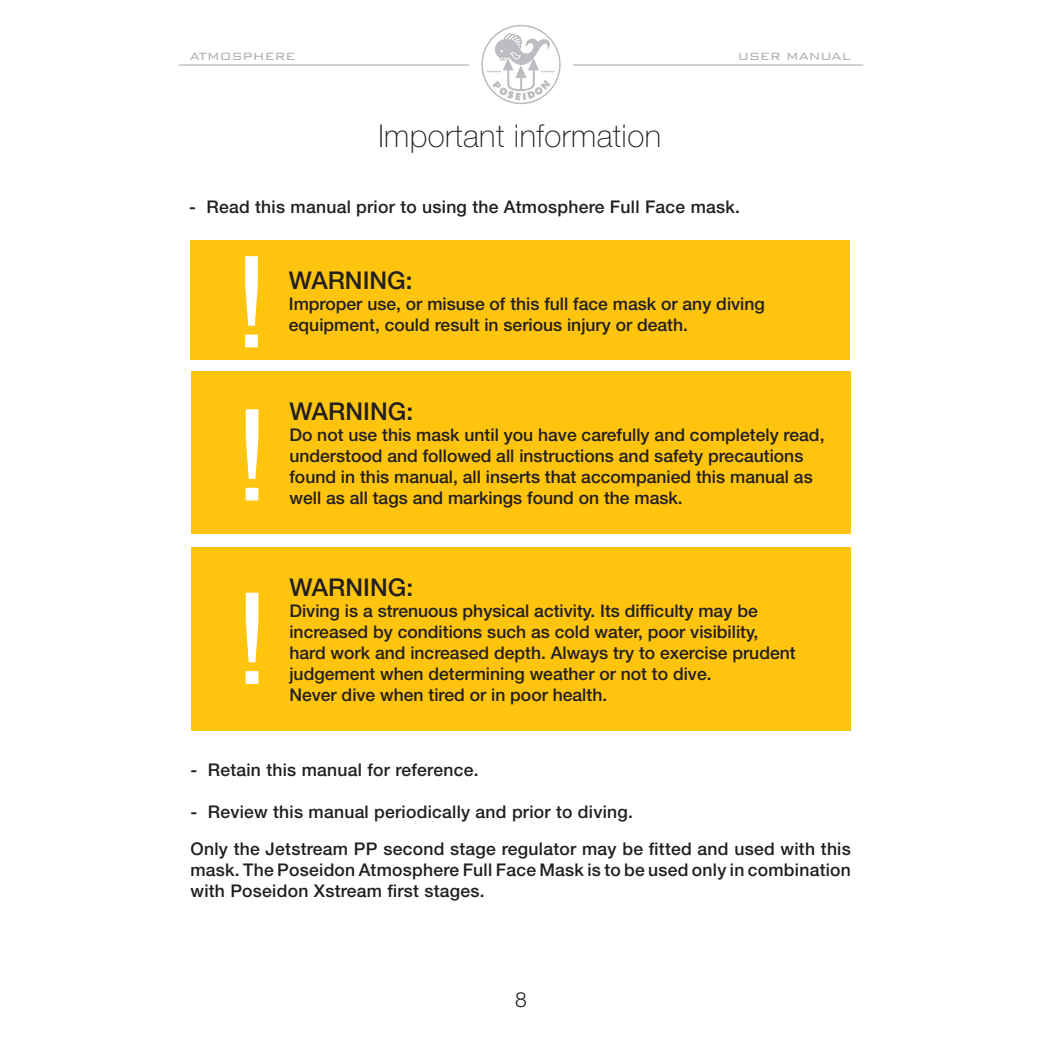
<style>
.page{position:relative;width:1042px;height:1042px;background:#fff}
.page>*{position:absolute;margin:0;border:0;box-sizing:border-box;transform-origin:0 0}
.Chapter-body_10_14{font:100 31.5px "Helvetica Neue LT Std";letter-spacing:.015em;color:#231f20}
.Alert_Box{font:500 24.5px "Helvetica Neue LT Std";color:#231f20}
.t1{font:300 21px "Helvetica Neue LT Std";color:#231f20}
.Body_Text{font:500 17.5px/21px "Helvetica Neue LT Std";color:#231f20}
.t2{font:300 14px "Bank Gothic BT";color:#a8a9ad}
</style>
<div class="page">
<svg style="left:481px;top:25px;width:80px;height:79px"></svg>
<hr style="left:179px;top:64px;width:290px;height:2px;background:#bcbdc0">
<hr style="left:573px;top:64px;width:290px;height:2px;background:#bcbdc0">
<div style="left:190px;top:241px;width:660px;height:119px;background:#fec40e"></div>
<svg style="left:245px;top:256px;width:13px;height:91px"></svg>
<div style="left:191px;top:371px;width:660px;height:163px;background:#fec40e"></div>
<svg style="left:246px;top:409px;width:12px;height:91px"></svg>
<div style="left:191px;top:547px;width:660px;height:184px;background:#fec40e"></div>
<svg style="left:246px;top:593px;width:12px;height:91px"></svg>
<p class="t2" style="left:190px;top:49px;width:107px">ATMOSPHERE</p>
<p class="t2" style="left:738px;top:49px;width:115px">USER MANUAL</p>
<p class="Chapter-body_10_14" style="left:378px;top:117px;width:284px">Important information</p>
<p class="Body_Text" style="left:189px;top:197px;width:552px">- Read this manual prior to using the Atmosphere Full Face mask.</p>
<p class="Alert_Box" style="left:289px;top:266px;width:125px">WARNING:</p>
<p class="Body_Text" style="left:289px;top:293px;width:477px">Improper use, or misuse of this full face mask or any diving equipment, could result in serious injury or death.</p>
<p class="Alert_Box" style="left:289px;top:397px;width:125px">WARNING:</p>
<p class="Body_Text" style="left:289px;top:424px;width:536px">Do not use this mask until you have carefully and completely read, understood and followed all instructions and safety precautions found in this manual, all inserts that accompanied this manual as well as all tags and markings found on the mask.</p>
<p class="Alert_Box" style="left:289px;top:572px;width:125px">WARNING:</p>
<p class="Body_Text" style="left:289px;top:600px;width:508px">Diving is a strenuous physical activity. Its difficulty may be increased by conditions such as cold water, poor visibility, hard work and increased depth. Always try to exercise prudent judgement when determining weather or not to dive.<br>Never dive when tired or in poor health.</p>
<p class="Body_Text" style="left:190px;top:759px;width:290px">- Retain this manual for reference.</p>
<p class="Body_Text" style="left:190px;top:801px;width:444px">- Review this manual periodically and prior to diving.</p>
<p class="Body_Text" style="left:190px;top:838px;width:662px;text-align:justify">Only the Jetstream PP second stage regulator may be fitted and used with this mask. The Poseidon Atmosphere Full Face Mask is to be used only in combination with Poseidon Xstream first stages.</p>
<p class="t1" style="left:515px;top:987px;width:13px">8</p>
</div>
